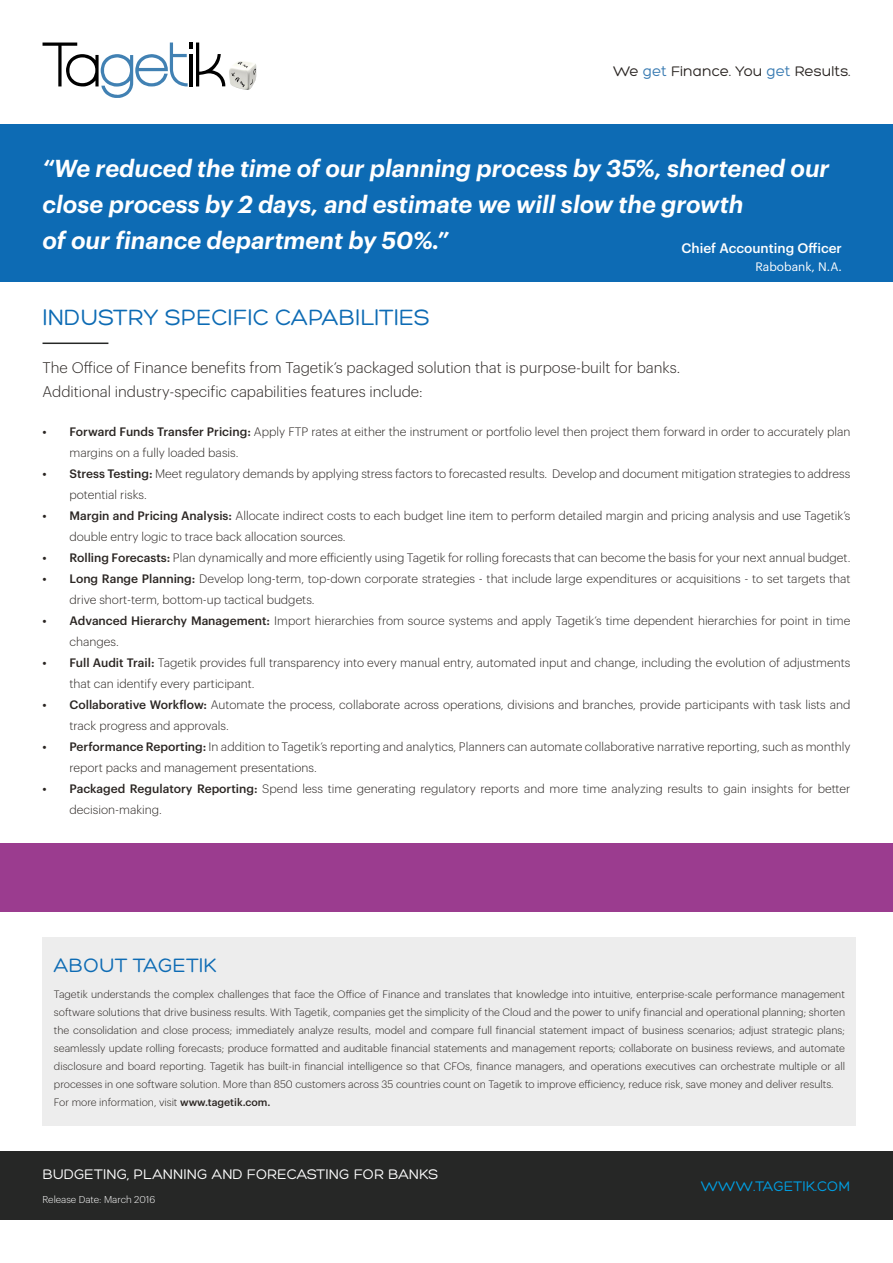
<style>
.page{position:relative;width:893px;height:1263px;background:#fff}
.page>*{position:absolute;margin:0;border:0;box-sizing:border-box;transform-origin:0 0}
.t1{font:italic 600 24px/36px "Graphik";color:#fff}
.t2{font:24px "Hero";color:#0d6bb4}
.t3{font:21px "Hero";color:#0d6bb4}
.t4{font:300 15px/24px "Graphik";color:#2a2522}
.t5{font:15px "Hero";color:#fff}
.t6{font:15px "Hero";color:#2a2522}
.t7{font:15px "Hero";color:#009fe3}
.t8{font:500 13.5px "Graphik";color:#fff}
.t9{font:300 12px/21px "Graphik";color:#2a2522}
.t10{font:12px "Graphik";color:#fff}
.t11{font:300 10.5px/18px "Graphik";color:#2a2522}
.t12{font:300 9.75px "Graphik";color:#fff}
.s1{color:#397bb2}
.s2{font-weight:500}
</style>
<div class="page">
<div style="left:0;top:1151px;width:893px;height:68px;background:#262726"></div>
<div style="left:0;top:125px;width:893px;height:157px;background:#0d6bb4"></div>
<div style="left:0;top:843px;width:893px;height:68px;background:#9b3c8f"></div>
<div style="left:43px;top:937px;width:813px;height:188px;background:#ededed"></div>
<hr style="left:43px;top:342px;width:65px;height:2px;background:#262726">
<svg style="left:43px;top:43px;width:182px;height:55px"></svg>
<img style="left:229px;top:61px;width:27px;height:29px">
<p class="t6" style="left:613px;top:63px;width:239px">We <span class="s1">get</span> Finance. You <span class="s1">get</span> Results.</p>
<h1 class="t1" style="left:43px;top:148px;width:788px">“We reduced the time of our planning process by 35%, shortened our close process by 2 days, and estimate we will slow the growth<br>of our finance department by 50%.”</h1>
<p class="t8" style="left:682px;top:237px;width:162px">Chief Accounting Officer</p>
<p class="t10" style="left:755px;top:257px;width:88px">Rabobank, N.A.</p>
<h1 class="t2" style="left:43px;top:305px;width:389px">INDUSTRY SPECIFIC CAPABILITIES</h1>
<p class="t4" style="left:43px;top:355px;width:639px">The Office of Finance benefits from Tagetik’s packaged solution that is purpose-built for banks.<br>Additional industry-specific capabilities features include:</p>
<p class="t9" style="left:70px;top:420px;width:782px;text-indent:-27px"><span class="s2">• Forward Funds Transfer Pricing:</span> Apply FTP rates at either the instrument or portfolio level then project them forward in order to accurately plan margins on a fully loaded basis.</p>
<p class="t9" style="left:70px;top:462px;width:782px;text-indent:-27px"><span class="s2">• Stress Testing:</span> Meet regulatory demands by applying stress factors to forecasted results. Develop and document mitigation strategies to address potential risks.</p>
<p class="t9" style="left:70px;top:504px;width:782px;text-indent:-27px"><span class="s2">• Margin and Pricing Analysis:</span> Allocate indirect costs to each budget line item to perform detailed margin and pricing analysis and use Tagetik’s double entry logic to trace back allocation sources.</p>
<p class="t9" style="left:43px;top:546px;width:809px"><span class="s2">• Rolling Forecasts:</span> Plan dynamically and more efficiently using Tagetik for rolling forecasts that can become the basis for your next annual budget.</p>
<p class="t9" style="left:70px;top:567px;width:782px;text-indent:-27px"><span class="s2">• Long Range Planning:</span> Develop long-term, top-down corporate strategies - that include large expenditures or acquisitions - to set targets that drive short-term, bottom-up tactical budgets.</p>
<p class="t9" style="left:70px;top:609px;width:782px;text-indent:-27px"><span class="s2">• Advanced Hierarchy Management:</span> Import hierarchies from source systems and apply Tagetik’s time dependent hierarchies for point in time changes.</p>
<p class="t9" style="left:70px;top:651px;width:782px;text-indent:-27px"><span class="s2">• Full Audit Trail:</span> Tagetik provides full transparency into every manual entry, automated input and change, including the evolution of adjustments that can identify every participant.</p>
<p class="t9" style="left:70px;top:693px;width:782px;text-indent:-27px"><span class="s2">• Collaborative Workflow:</span> Automate the process, collaborate across operations, divisions and branches, provide participants with task lists and track progress and approvals.</p>
<p class="t9" style="left:70px;top:735px;width:782px;text-indent:-27px"><span class="s2">• Performance Reporting:</span> In addition to Tagetik’s reporting and analytics, Planners can automate collaborative narrative reporting, such as monthly report packs and management presentations.</p>
<p class="t9" style="left:70px;top:777px;width:782px;text-indent:-27px"><span class="s2">• Packaged Regulatory Reporting:</span> Spend less time generating regulatory reports and more time analyzing results to gain insights for better decision-making.</p>
<h2 class="t3" style="left:54px;top:955px;width:164px">ABOUT TAGETIK</h2>
<p class="t11" style="left:54px;top:984px;width:793px">Tagetik understands the complex challenges that face the Office of Finance and translates that knowledge into intuitive, enterprise-scale performance management software solutions that drive business results. With Tagetik, companies get the simplicity of the Cloud and the power to unify financial and operational planning; shorten the consolidation and close process; immediately analyze results, model and compare full financial statement impact of business scenarios; adjust strategic plans; seamlessly update rolling forecasts; produce formatted and auditable financial statements and management reports; collaborate on business reviews, and automate disclosure and board reporting. Tagetik has built-in financial intelligence so that CFOs, finance managers, and operations executives can orchestrate multiple or all processes in one software solution. More than 850 customers across 35 countries count on Tagetik to improve efficiency, reduce risk, save money and deliver results.<br>For more information, visit <span class="s2">www.tagetik.com.</span></p>
<p class="t5" style="left:43px;top:1167px;width:397px">BUDGETING, PLANNING AND FORECASTING FOR BANKS</p>
<p class="t12" style="left:43px;top:1192px;width:114px">Release Date: March 2016</p>
<p class="t7" style="left:701px;top:1178px;width:151px">WWW.TAGETIK.COM</p>
</div>
